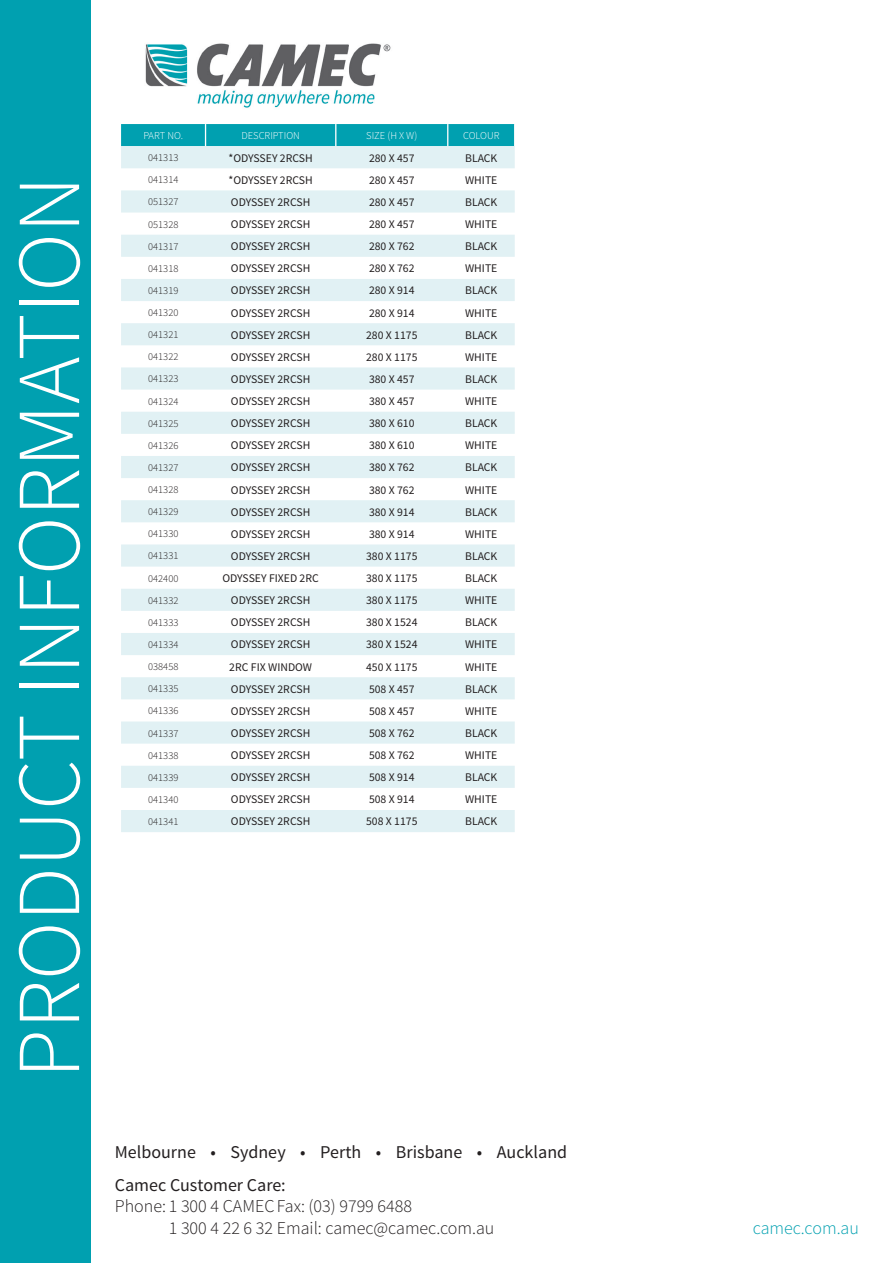
<style>
.page{position:relative;width:893px;height:1263px;background:#fff}
.page>*{position:absolute;margin:0;border:0;box-sizing:border-box;transform-origin:0 0}
.t1{font:300 90px "Source Sans Pro";color:#fff}
.t2{font:300 18px/21.6px "Source Sans Pro";color:#231f20}
.t3{font:18px/32.8px "Source Sans Pro";color:#231f20}
.t4{font:300 18px "Source Sans Pro";color:#00a0b0}
.t5{font:11.7px "Source Sans Pro";color:#231f20}
.t6{font:300 10.5px "Source Sans Pro";color:#231f20}
.t7{font:300 10.5px "Source Sans Pro";color:#fff}
</style>
<div class="page">
<div style="left:0;top:0;width:91px;height:1263px;background:#00a0b0"></div>
<img style="left:145px;top:43px;width:246px;height:65px">
<svg style="left:121px;top:146px;width:394px;height:686px;fill:#e5f3f5"></svg>
<div style="left:121px;top:124px;width:394px;height:22px;background:#00a0b0"></div>
<h1 class="t1" style="left:-6px;top:1078px;width:904px;rotate:-90deg">PRODUCT INFORMATION</h1>
<p class="t7" style="left:143px;top:129px;width:41px">PART NO.</p>
<p class="t7" style="left:241px;top:129px;width:60px">DESCRIPTION</p>
<p class="t7" style="left:366px;top:129px;width:53px">SIZE (H X W)</p>
<p class="t7" style="left:463px;top:129px;width:38px">COLOUR</p>
<p class="t6" style="left:148px;top:151px;width:32px">041313</p>
<p class="t5" style="left:228px;top:150px;width:86px">*ODYSSEY 2RCSH</p>
<p class="t5" style="left:369px;top:150px;width:47px">280 X 457</p>
<p class="t5" style="left:465px;top:150px;width:34px">BLACK</p>
<p class="t6" style="left:148px;top:173px;width:32px">041314</p>
<p class="t5" style="left:228px;top:173px;width:86px">*ODYSSEY 2RCSH</p>
<p class="t5" style="left:369px;top:173px;width:47px">280 X 457</p>
<p class="t5" style="left:465px;top:173px;width:34px">WHITE</p>
<p class="t6" style="left:148px;top:195px;width:32px">051327</p>
<p class="t5" style="left:231px;top:195px;width:81px">ODYSSEY 2RCSH</p>
<p class="t5" style="left:369px;top:195px;width:47px">280 X 457</p>
<p class="t5" style="left:465px;top:195px;width:34px">BLACK</p>
<p class="t6" style="left:148px;top:218px;width:32px">051328</p>
<p class="t5" style="left:231px;top:217px;width:81px">ODYSSEY 2RCSH</p>
<p class="t5" style="left:369px;top:217px;width:47px">280 X 457</p>
<p class="t5" style="left:465px;top:217px;width:34px">WHITE</p>
<p class="t6" style="left:148px;top:240px;width:32px">041317</p>
<p class="t5" style="left:231px;top:239px;width:81px">ODYSSEY 2RCSH</p>
<p class="t5" style="left:369px;top:239px;width:47px">280 X 762</p>
<p class="t5" style="left:465px;top:239px;width:34px">BLACK</p>
<p class="t6" style="left:148px;top:262px;width:32px">041318</p>
<p class="t5" style="left:231px;top:261px;width:81px">ODYSSEY 2RCSH</p>
<p class="t5" style="left:369px;top:261px;width:47px">280 X 762</p>
<p class="t5" style="left:465px;top:261px;width:34px">WHITE</p>
<p class="t6" style="left:148px;top:284px;width:32px">041319</p>
<p class="t5" style="left:231px;top:283px;width:81px">ODYSSEY 2RCSH</p>
<p class="t5" style="left:369px;top:283px;width:47px">280 X 914</p>
<p class="t5" style="left:465px;top:283px;width:34px">BLACK</p>
<p class="t6" style="left:148px;top:306px;width:32px">041320</p>
<p class="t5" style="left:231px;top:305px;width:81px">ODYSSEY 2RCSH</p>
<p class="t5" style="left:369px;top:305px;width:47px">280 X 914</p>
<p class="t5" style="left:465px;top:305px;width:34px">WHITE</p>
<p class="t6" style="left:148px;top:328px;width:32px">041321</p>
<p class="t5" style="left:231px;top:327px;width:81px">ODYSSEY 2RCSH</p>
<p class="t5" style="left:366px;top:327px;width:53px">280 X 1175</p>
<p class="t5" style="left:465px;top:327px;width:34px">BLACK</p>
<p class="t6" style="left:148px;top:350px;width:32px">041322</p>
<p class="t5" style="left:231px;top:350px;width:81px">ODYSSEY 2RCSH</p>
<p class="t5" style="left:366px;top:350px;width:53px">280 X 1175</p>
<p class="t5" style="left:465px;top:350px;width:34px">WHITE</p>
<p class="t6" style="left:148px;top:372px;width:32px">041323</p>
<p class="t5" style="left:231px;top:372px;width:81px">ODYSSEY 2RCSH</p>
<p class="t5" style="left:369px;top:372px;width:47px">380 X 457</p>
<p class="t5" style="left:465px;top:372px;width:34px">BLACK</p>
<p class="t6" style="left:148px;top:395px;width:32px">041324</p>
<p class="t5" style="left:231px;top:394px;width:81px">ODYSSEY 2RCSH</p>
<p class="t5" style="left:369px;top:394px;width:47px">380 X 457</p>
<p class="t5" style="left:465px;top:394px;width:34px">WHITE</p>
<p class="t6" style="left:148px;top:417px;width:32px">041325</p>
<p class="t5" style="left:231px;top:416px;width:81px">ODYSSEY 2RCSH</p>
<p class="t5" style="left:369px;top:416px;width:47px">380 X 610</p>
<p class="t5" style="left:465px;top:416px;width:34px">BLACK</p>
<p class="t6" style="left:148px;top:439px;width:32px">041326</p>
<p class="t5" style="left:231px;top:438px;width:81px">ODYSSEY 2RCSH</p>
<p class="t5" style="left:369px;top:438px;width:47px">380 X 610</p>
<p class="t5" style="left:465px;top:438px;width:34px">WHITE</p>
<p class="t6" style="left:148px;top:461px;width:32px">041327</p>
<p class="t5" style="left:231px;top:460px;width:81px">ODYSSEY 2RCSH</p>
<p class="t5" style="left:369px;top:460px;width:47px">380 X 762</p>
<p class="t5" style="left:465px;top:460px;width:34px">BLACK</p>
<p class="t6" style="left:148px;top:483px;width:32px">041328</p>
<p class="t5" style="left:231px;top:482px;width:81px">ODYSSEY 2RCSH</p>
<p class="t5" style="left:369px;top:482px;width:47px">380 X 762</p>
<p class="t5" style="left:465px;top:482px;width:34px">WHITE</p>
<p class="t6" style="left:148px;top:505px;width:32px">041329</p>
<p class="t5" style="left:231px;top:504px;width:81px">ODYSSEY 2RCSH</p>
<p class="t5" style="left:369px;top:504px;width:47px">380 X 914</p>
<p class="t5" style="left:465px;top:504px;width:34px">BLACK</p>
<p class="t6" style="left:148px;top:527px;width:32px">041330</p>
<p class="t5" style="left:231px;top:527px;width:81px">ODYSSEY 2RCSH</p>
<p class="t5" style="left:369px;top:527px;width:47px">380 X 914</p>
<p class="t5" style="left:465px;top:527px;width:34px">WHITE</p>
<p class="t6" style="left:148px;top:549px;width:32px">041331</p>
<p class="t5" style="left:231px;top:549px;width:81px">ODYSSEY 2RCSH</p>
<p class="t5" style="left:366px;top:549px;width:53px">380 X 1175</p>
<p class="t5" style="left:465px;top:549px;width:34px">BLACK</p>
<p class="t6" style="left:148px;top:572px;width:32px">042400</p>
<p class="t5" style="left:222px;top:571px;width:98px">ODYSSEY FIXED 2RC</p>
<p class="t5" style="left:366px;top:571px;width:53px">380 X 1175</p>
<p class="t5" style="left:465px;top:571px;width:34px">BLACK</p>
<p class="t6" style="left:148px;top:594px;width:32px">041332</p>
<p class="t5" style="left:231px;top:593px;width:81px">ODYSSEY 2RCSH</p>
<p class="t5" style="left:366px;top:593px;width:53px">380 X 1175</p>
<p class="t5" style="left:465px;top:593px;width:34px">WHITE</p>
<p class="t6" style="left:148px;top:616px;width:32px">041333</p>
<p class="t5" style="left:231px;top:615px;width:81px">ODYSSEY 2RCSH</p>
<p class="t5" style="left:366px;top:615px;width:53px">380 X 1524</p>
<p class="t5" style="left:465px;top:615px;width:34px">BLACK</p>
<p class="t6" style="left:148px;top:638px;width:32px">041334</p>
<p class="t5" style="left:231px;top:637px;width:81px">ODYSSEY 2RCSH</p>
<p class="t5" style="left:366px;top:637px;width:53px">380 X 1524</p>
<p class="t5" style="left:465px;top:637px;width:34px">WHITE</p>
<p class="t6" style="left:148px;top:660px;width:32px">038458</p>
<p class="t5" style="left:229px;top:659px;width:84px">2RC FIX WINDOW</p>
<p class="t5" style="left:366px;top:659px;width:53px">450 X 1175</p>
<p class="t5" style="left:465px;top:659px;width:34px">WHITE</p>
<p class="t6" style="left:148px;top:682px;width:32px">041335</p>
<p class="t5" style="left:231px;top:681px;width:81px">ODYSSEY 2RCSH</p>
<p class="t5" style="left:369px;top:681px;width:47px">508 X 457</p>
<p class="t5" style="left:465px;top:681px;width:34px">BLACK</p>
<p class="t6" style="left:148px;top:704px;width:32px">041336</p>
<p class="t5" style="left:231px;top:704px;width:81px">ODYSSEY 2RCSH</p>
<p class="t5" style="left:369px;top:704px;width:47px">508 X 457</p>
<p class="t5" style="left:465px;top:704px;width:34px">WHITE</p>
<p class="t6" style="left:148px;top:726px;width:32px">041337</p>
<p class="t5" style="left:231px;top:726px;width:81px">ODYSSEY 2RCSH</p>
<p class="t5" style="left:369px;top:726px;width:47px">508 X 762</p>
<p class="t5" style="left:465px;top:726px;width:34px">BLACK</p>
<p class="t6" style="left:148px;top:749px;width:32px">041338</p>
<p class="t5" style="left:231px;top:748px;width:81px">ODYSSEY 2RCSH</p>
<p class="t5" style="left:369px;top:748px;width:47px">508 X 762</p>
<p class="t5" style="left:465px;top:748px;width:34px">WHITE</p>
<p class="t6" style="left:148px;top:771px;width:32px">041339</p>
<p class="t5" style="left:231px;top:770px;width:81px">ODYSSEY 2RCSH</p>
<p class="t5" style="left:369px;top:770px;width:47px">508 X 914</p>
<p class="t5" style="left:465px;top:770px;width:34px">BLACK</p>
<p class="t6" style="left:148px;top:793px;width:32px">041340</p>
<p class="t5" style="left:231px;top:792px;width:81px">ODYSSEY 2RCSH</p>
<p class="t5" style="left:369px;top:792px;width:47px">508 X 914</p>
<p class="t5" style="left:465px;top:792px;width:34px">WHITE</p>
<p class="t6" style="left:148px;top:815px;width:32px">041341</p>
<p class="t5" style="left:231px;top:814px;width:81px">ODYSSEY 2RCSH</p>
<p class="t5" style="left:366px;top:814px;width:53px">508 X 1175</p>
<p class="t5" style="left:465px;top:814px;width:34px">BLACK</p>
<h2 class="t3" style="left:115px;top:1135px;width:454px">Melbourne • Sydney • Perth • Brisbane • Auckland<br>Camec Customer Care:</h2>
<h2 class="t2" style="left:169px;top:1195px;width:327px;text-indent:-54px">Phone: 1 300 4 CAMECFax: (03) 9799 6488<br>1 300 4 22 6 32 Email: camec@camec.com.au</h2>
<h2 class="t4" style="left:753px;top:1217px;width:108px">camec.com.au</h2>
</div>
